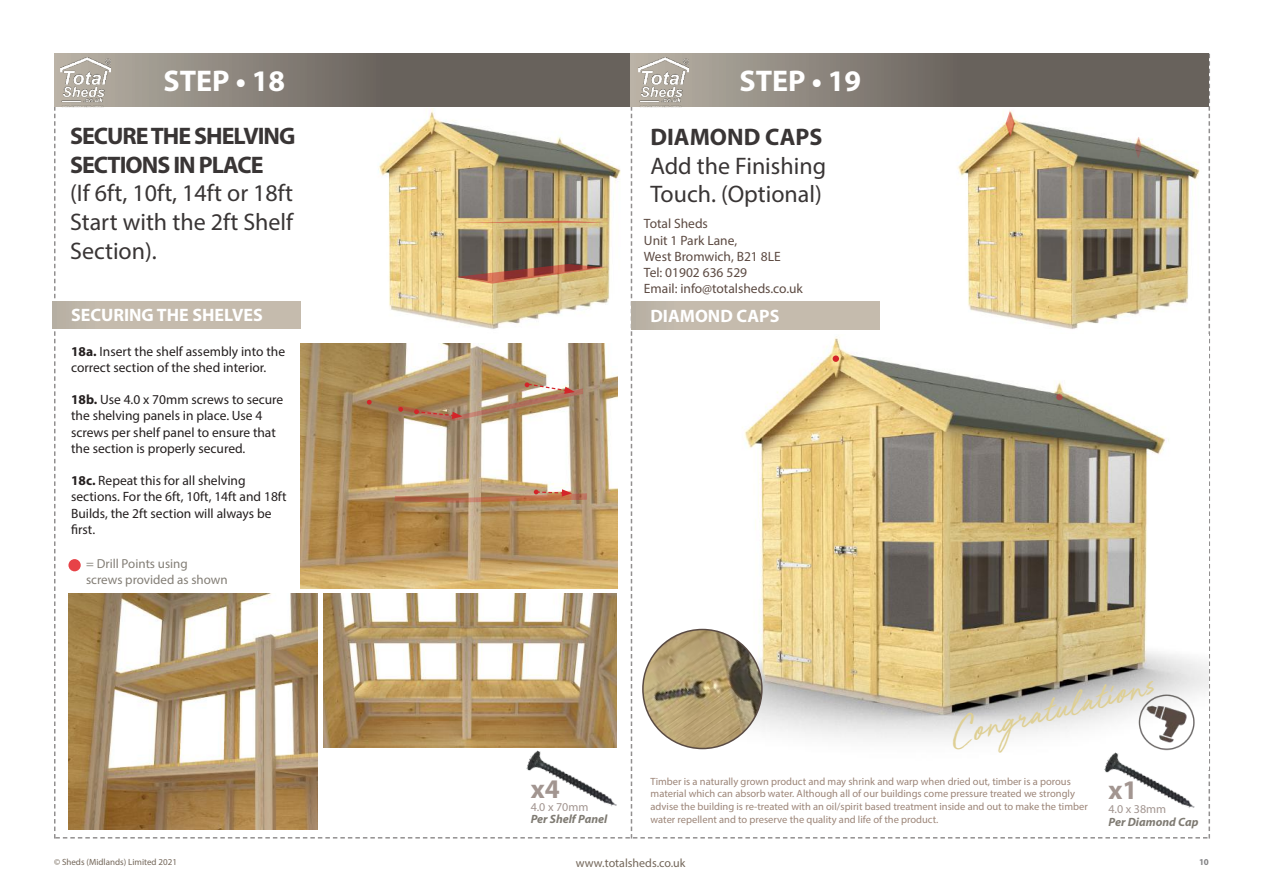
<style>
.page{position:relative;width:1263px;height:893px;background:#fff}
.page>*{position:absolute;margin:0;border:0;box-sizing:border-box;transform-origin:0 0}
.t1{font:35.7px "Mighty River";color:#decf94}
.t2{font:700 30px "Myriad Pro";color:#fff}
.t3{font:700 27px "Myriad Pro";color:#a29590}
.t4{font:24px/28.8px "Myriad Pro";color:#393535;text-align:justify}
.t5{font:700 24px/28.8px "Myriad Pro";letter-spacing:-.04em;color:#393535}
.t6{font:700 24px "Myriad Pro";color:#393535}
.t7{font:700 18px "Myriad Pro";color:#fff}
.t8{font:13.5px/16.2px "Myriad Pro";color:#241f1f}
.t9{font:13.5px/16.2px "Myriad Pro";color:#5c4a42}
.t10{font:13.05px/15.6px "Myriad Pro";color:#837e76}
.t11{font:italic 700 12px "Myriad Pro";color:#7f7b73}
.t12{font:12px "Myriad Pro";color:#736659}
.t13{font:12px "Myriad Pro";color:#a29590}
.t14{font:10.5px/12.6px "Myriad Pro";color:#9c8578}
.t15{font:9px "Myriad Pro";color:#736659}
.t16{font:700 9px "Myriad Pro";color:#838385}
.s1{font-weight:700}
</style>
<div class="page">
<img style="left:54px;top:54px;width:1156px;height:784px">
<img style="left:61px;top:57px;width:50px;height:50px">
<img style="left:639px;top:57px;width:50px;height:50px">
<h2 class="t2" style="left:164px;top:61px;width:123px">STEP • 18</h2>
<h2 class="t2" style="left:739px;top:61px;width:123px">STEP • 19</h2>
<h3 class="t5" style="left:70px;top:120px;width:227px">SECURE THE SHELVING<br>SECTIONS IN PLACE</h3>
<h3 class="t4" style="left:70px;top:179px;width:225px">(If 6ft, 10ft, 14ft or 18ft Start with the 2ft Shelf Section).</h3>
<h3 class="t7" style="left:71px;top:303px;width:193px">SECURING THE SHELVES</h3>
<p class="t8" style="left:71px;top:343px;width:215px"><span class="s1">18a.</span> Insert the shelf assembly into the correct section of the shed interior.</p>
<p class="t8" style="left:71px;top:391px;width:214px"><span class="s1">18b.</span> Use 4.0 x 70mm screws to secure the shelving panels in place. Use 4 screws per shelf panel to ensure that the section is properly secured.</p>
<p class="t8" style="left:71px;top:472px;width:217px"><span class="s1">18c.</span> Repeat this for all shelving sections. For the 6ft, 10ft, 14ft and 18ft<br>Builds, the 2ft section will always be first.</p>
<p class="t10" style="left:86px;top:555px;width:143px">= Drill Points using<br>screws provided as shown</p>
<h3 class="t6" style="left:650px;top:121px;width:174px">DIAMOND CAPS</h3>
<h3 class="t4" style="left:650px;top:151px;width:177px">Add the Finishing<br>Touch. (Optional)</h3>
<p class="t9" style="left:644px;top:215px;width:160px">Total Sheds<br>Unit 1 Park Lane,<br>West Bromwich, B21 8LE<br>Tel: 01902 636 529<br>Email: info@totalsheds.co.uk</p>
<h3 class="t7" style="left:650px;top:305px;width:131px">DIAMOND CAPS</h3>
<h3 class="t3" style="left:534px;top:771px;width:30px">4x 3</h3>
<p class="t13" style="left:531px;top:800px;width:59px">4.0 x 70mm</p>
<p class="t11" style="left:531px;top:811px;width:78px">Per Shelf Panel</p>
<h1 class="t1" style="left:948px;top:712px;width:209px;rotate:-14deg">Congratulations</h1>
<p class="t14" style="left:651px;top:775px;width:439px">Timber is a naturally grown product and may shrink and warp when dried out, timber is a porous material which can absorb water. Although all of our buildings come pressure treated we strongly advise the building is re-treated with an oil/spirit based treatment inside and out to make the timber water repellent and to preserve the quality and life of the product.</p>
<h3 class="t3" style="left:1111px;top:773px;width:30px">1x 3</h3>
<p class="t13" style="left:1108px;top:801px;width:59px">4.0 x 38mm</p>
<p class="t11" style="left:1108px;top:814px;width:92px">Per Diamond Cap</p>
<p class="t15" style="left:54px;top:857px;width:124px">© Sheds (Midlands) Limited 2021</p>
<p class="t12" style="left:576px;top:855px;width:111px">www.totalsheds.co.uk</p>
<p class="t16" style="left:1199px;top:856px;width:11px">10</p>
</div>
